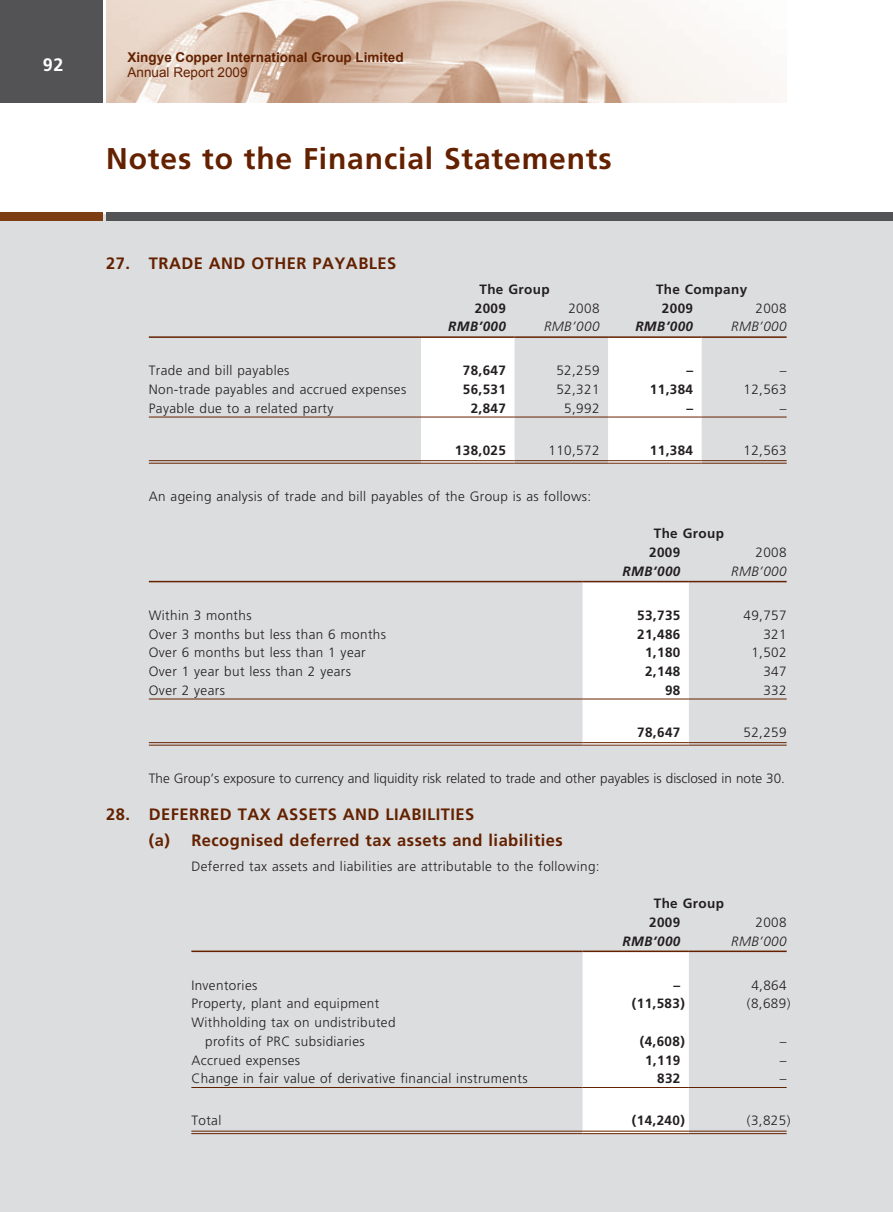
<style>
.page{position:relative;width:893px;height:1212px;background:#fff}
.page>*{position:absolute;margin:0;border:0;box-sizing:border-box;transform-origin:0 0}
.t1{font:700 30px "Frutiger LT Std";letter-spacing:.03em;color:#642100}
.t2{font:700 18px "Frutiger LT Std";color:#fff}
.t3{font:700 16.5px/25.2px "Frutiger LT Std";letter-spacing:.03em;color:#642100}
.t4{font:300 13.5px/18.8px "Frutiger LT Std";letter-spacing:.03em;color:#231f20}
.t5{font:700 13.5px/18.8px "Frutiger LT Std";letter-spacing:.03em;color:#231f20}
.t6{font:300 13.5px "Frutiger LT Std";color:#231f20}
.t7{font:700 13.5px "Arial";color:#642100}
.t8{font:italic 700 13.5px "Frutiger LT Std";letter-spacing:.03em;color:#231f20}
.t9{font:italic 300 13.5px "Frutiger LT Std";letter-spacing:.03em;color:#231f20}
.t10{font:13.5px "Arial";color:#642100}
</style>
<div class="page">
<div style="left:0;top:214px;width:893px;height:998px;background:#dcdddf"></div>
<img style="left:106px;top:0;width:673px;height:102px">
<div style="left:0;top:0;width:103px;height:102px;background:#535355"></div>
<div style="left:0;top:213px;width:103px;height:8px;background:#7d3e13"></div>
<div style="left:106px;top:213px;width:787px;height:8px;background:#535355"></div>
<svg style="left:421px;top:338px;width:281px;height:125px"></svg>
<hr style="left:149px;top:336px;width:272px;height:2px;background:#642100">
<hr style="left:421px;top:336px;width:93px;height:2px;background:#642100">
<hr style="left:514px;top:336px;width:94px;height:2px;background:#642100">
<hr style="left:608px;top:336px;width:94px;height:2px;background:#642100">
<hr style="left:702px;top:336px;width:85px;height:2px;background:#642100">
<hr style="left:149px;top:417px;width:272px;height:1px;background:#642100">
<hr style="left:421px;top:417px;width:93px;height:1px;background:#642100">
<hr style="left:514px;top:417px;width:94px;height:1px;background:#642100">
<hr style="left:608px;top:417px;width:94px;height:1px;background:#642100">
<hr style="left:702px;top:417px;width:85px;height:1px;background:#642100">
<hr style="left:149px;top:460px;width:272px;height:1px;background:#642100">
<hr style="left:149px;top:463px;width:272px;height:1px;background:#642100">
<hr style="left:421px;top:460px;width:93px;height:1px;background:#642100">
<hr style="left:421px;top:463px;width:93px;height:1px;background:#642100">
<hr style="left:514px;top:460px;width:94px;height:1px;background:#642100">
<hr style="left:514px;top:463px;width:94px;height:1px;background:#642100">
<hr style="left:608px;top:460px;width:94px;height:1px;background:#642100">
<hr style="left:608px;top:463px;width:94px;height:1px;background:#642100">
<hr style="left:702px;top:460px;width:85px;height:1px;background:#642100">
<hr style="left:702px;top:463px;width:85px;height:1px;background:#642100">
<div style="left:583px;top:582px;width:106px;height:163px;background:#fff"></div>
<hr style="left:149px;top:581px;width:434px;height:1px;background:#642100">
<hr style="left:583px;top:581px;width:106px;height:1px;background:#642100">
<hr style="left:689px;top:581px;width:98px;height:1px;background:#642100">
<hr style="left:149px;top:699px;width:434px;height:1px;background:#642100">
<hr style="left:583px;top:699px;width:106px;height:1px;background:#642100">
<hr style="left:689px;top:699px;width:98px;height:1px;background:#642100">
<hr style="left:149px;top:742px;width:434px;height:1px;background:#642100">
<hr style="left:149px;top:745px;width:434px;height:1px;background:#642100">
<hr style="left:583px;top:742px;width:106px;height:1px;background:#642100">
<hr style="left:583px;top:745px;width:106px;height:1px;background:#642100">
<hr style="left:689px;top:742px;width:98px;height:1px;background:#642100">
<hr style="left:689px;top:745px;width:98px;height:1px;background:#642100">
<div style="left:583px;top:952px;width:106px;height:181px;background:#fff"></div>
<hr style="left:191px;top:950px;width:392px;height:2px;background:#642100">
<hr style="left:583px;top:950px;width:106px;height:2px;background:#642100">
<hr style="left:689px;top:950px;width:98px;height:2px;background:#642100">
<hr style="left:191px;top:1087px;width:392px;height:1px;background:#642100">
<hr style="left:583px;top:1087px;width:106px;height:1px;background:#642100">
<hr style="left:689px;top:1087px;width:98px;height:1px;background:#642100">
<hr style="left:191px;top:1131px;width:392px;height:1px;background:#642100">
<hr style="left:191px;top:1133px;width:392px;height:1px;background:#642100">
<hr style="left:583px;top:1131px;width:106px;height:1px;background:#642100">
<hr style="left:583px;top:1133px;width:106px;height:1px;background:#642100">
<hr style="left:689px;top:1131px;width:98px;height:1px;background:#642100">
<hr style="left:689px;top:1133px;width:98px;height:1px;background:#642100">
<h2 class="t2" style="left:43px;top:54px;width:22px">92</h2>
<p class="t7" style="left:128px;top:48px;width:278px">Xingye Copper International Group Limited</p>
<p class="t10" style="left:128px;top:63px;width:122px">Annual Report 2009</p>
<h1 class="t1" style="left:106px;top:141px;width:507px">Notes to the Financial Statements</h1>
<p class="t3" style="left:106px;top:251px;width:64px">27. Trade</p>
<p class="t3" style="left:209px;top:251px;width:13px">and</p>
<p class="t3" style="left:251px;top:251px;width:12px">other</p>
<p class="t3" style="left:312px;top:251px;width:12px">payables</p>
<p class="t5" style="left:479px;top:280px;width:72px">The Group</p>
<p class="t5" style="left:656px;top:280px;width:93px">The Company</p>
<p class="t5" style="left:475px;top:299px;width:33px">2009</p>
<p class="t4" style="left:568px;top:299px;width:33px">2008</p>
<p class="t5" style="left:662px;top:299px;width:33px">2009</p>
<p class="t4" style="left:755px;top:299px;width:33px">2008</p>
<p class="t8" style="left:448px;top:319px;width:59px">RMB’000</p>
<p class="t9" style="left:544px;top:319px;width:57px">RMB’000</p>
<p class="t8" style="left:635px;top:319px;width:59px">RMB’000</p>
<p class="t9" style="left:731px;top:319px;width:57px">RMB’000</p>
<p class="t4" style="left:149px;top:361px;width:142px">Trade and bill payables</p>
<p class="t5" style="left:463px;top:361px;width:45px">78,647</p>
<p class="t4" style="left:556px;top:361px;width:45px">52,259</p>
<p class="t5" style="left:686px;top:361px;width:8px">–</p>
<p class="t4" style="left:780px;top:361px;width:8px">–</p>
<p class="t4" style="left:149px;top:380px;width:259px">Non-trade payables and accrued expenses</p>
<p class="t5" style="left:463px;top:380px;width:45px">56,531</p>
<p class="t4" style="left:556px;top:380px;width:45px">52,321</p>
<p class="t5" style="left:650px;top:380px;width:45px">11,384</p>
<p class="t4" style="left:743px;top:380px;width:45px">12,563</p>
<p class="t4" style="left:149px;top:399px;width:186px">Payable due to a related party</p>
<p class="t5" style="left:471px;top:399px;width:37px">2,847</p>
<p class="t4" style="left:564px;top:399px;width:37px">5,992</p>
<p class="t5" style="left:686px;top:399px;width:8px">–</p>
<p class="t4" style="left:780px;top:399px;width:8px">–</p>
<p class="t5" style="left:455px;top:441px;width:53px">138,025</p>
<p class="t4" style="left:548px;top:441px;width:53px">110,572</p>
<p class="t5" style="left:650px;top:441px;width:45px">11,384</p>
<p class="t4" style="left:743px;top:441px;width:45px">12,563</p>
<p class="t4" style="left:149px;top:487px;width:444px">An ageing analysis of trade and bill payables of the Group is as follows:</p>
<p class="t5" style="left:649px;top:524px;width:76px;text-indent:5px">The Group<br>2009</p>
<p class="t4" style="left:755px;top:543px;width:33px">2008</p>
<p class="t8" style="left:623px;top:563px;width:59px">RMB’000</p>
<p class="t9" style="left:731px;top:563px;width:57px">RMB’000</p>
<p class="t4" style="left:149px;top:606px;width:104px">Within 3 months</p>
<p class="t5" style="left:637px;top:606px;width:45px">53,735</p>
<p class="t4" style="left:743px;top:606px;width:45px">49,757</p>
<p class="t4" style="left:149px;top:625px;width:239px">Over 3 months but less than 6 months</p>
<p class="t5" style="left:637px;top:625px;width:45px">21,486</p>
<p class="t4" style="left:763px;top:625px;width:25px">321</p>
<p class="t4" style="left:149px;top:643px;width:218px">Over 6 months but less than 1 year</p>
<p class="t5" style="left:645px;top:643px;width:37px">1,180</p>
<p class="t4" style="left:751px;top:643px;width:37px">1,502</p>
<p class="t4" style="left:149px;top:662px;width:204px">Over 1 year but less than 2 years</p>
<p class="t5" style="left:645px;top:662px;width:37px">2,148</p>
<p class="t4" style="left:763px;top:662px;width:25px">347</p>
<p class="t4" style="left:149px;top:681px;width:78px">Over 2 years</p>
<p class="t5" style="left:665px;top:681px;width:17px">98</p>
<p class="t4" style="left:763px;top:681px;width:25px">332</p>
<p class="t5" style="left:637px;top:723px;width:45px">78,647</p>
<p class="t4" style="left:743px;top:723px;width:45px">52,259</p>
<p class="t6" style="left:149px;top:770px;width:638px">The Group’s exposure to currency and liquidity risk related to trade and other payables is disclosed in note 30.</p>
<p class="t3" style="left:106px;top:802px;width:66px">28. Deferred</p>
<p class="t3" style="left:238px;top:802px;width:12px">tax</p>
<p class="t3" style="left:277px;top:802px;width:11px">assets</p>
<p class="t3" style="left:343px;top:802px;width:13px">and</p>
<p class="t3" style="left:149px;top:802px;width:416px;text-indent:237px">liabilities<br>(a) Recognised deferred tax assets and liabilities</p>
<p class="t4" style="left:191px;top:857px;width:410px">Deferred tax assets and liabilities are attributable to the following:</p>
<p class="t5" style="left:649px;top:894px;width:76px;text-indent:5px">The Group<br>2009</p>
<p class="t4" style="left:755px;top:913px;width:33px">2008</p>
<p class="t8" style="left:623px;top:933px;width:59px">RMB’000</p>
<p class="t9" style="left:731px;top:933px;width:57px">RMB’000</p>
<p class="t4" style="left:191px;top:976px;width:68px">Inventories</p>
<p class="t5" style="left:674px;top:975px;width:8px">–</p>
<p class="t4" style="left:751px;top:976px;width:37px">4,864</p>
<p class="t4" style="left:191px;top:994px;width:190px">Property, plant and equipment</p>
<p class="t5" style="left:632px;top:994px;width:54px">(11,583)</p>
<p class="t4" style="left:747px;top:994px;width:45px">(8,689)</p>
<p class="t4" style="left:205px;top:1013px;width:192px;text-indent:-14px">Withholding tax on undistributed profits of PRC subsidiaries</p>
<p class="t5" style="left:640px;top:1032px;width:47px">(4,608)</p>
<p class="t4" style="left:780px;top:1032px;width:8px">–</p>
<p class="t4" style="left:191px;top:1051px;width:110px">Accrued expenses</p>
<p class="t5" style="left:645px;top:1050px;width:37px">1,119</p>
<p class="t4" style="left:780px;top:1051px;width:8px">–</p>
<p class="t4" style="left:191px;top:1069px;width:338px">Change in fair value of derivative financial instruments</p>
<p class="t5" style="left:657px;top:1069px;width:25px">832</p>
<p class="t4" style="left:780px;top:1069px;width:8px">–</p>
<p class="t4" style="left:191px;top:1111px;width:32px">Total</p>
<p class="t5" style="left:632px;top:1111px;width:54px">(14,240)</p>
<p class="t4" style="left:747px;top:1111px;width:45px">(3,825)</p>
</div>
